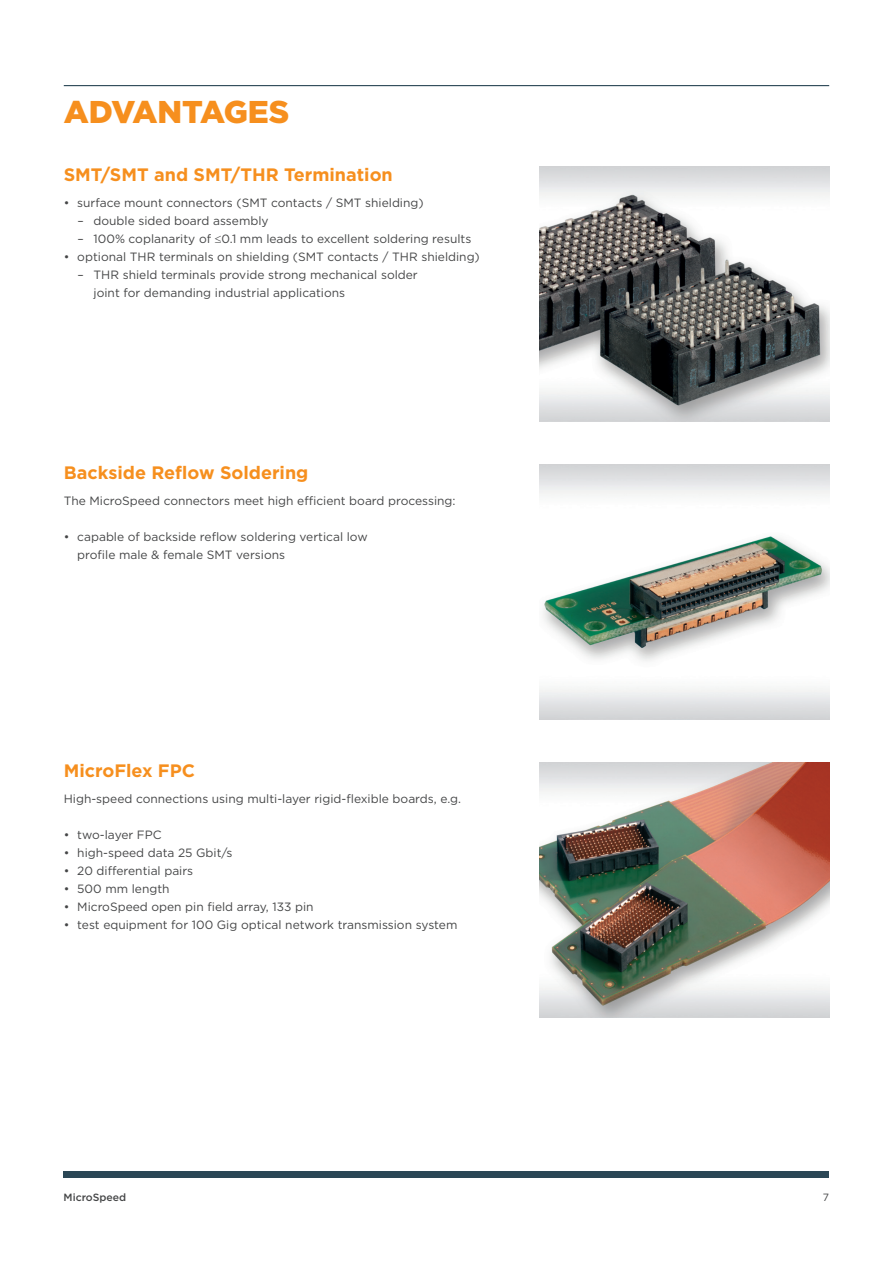
<style>
.page{position:relative;width:893px;height:1263px;background:#fff}
.page>*{position:absolute;margin:0;border:0;box-sizing:border-box;transform-origin:0 0}
.B_Body_Headline_2_Li{font:900 31.5px "Gotham";color:#f68f1e}
.B_Body_Copy_Subhead{font:700 18px "Gotham";color:#f68f1e}
.B_Body_Bullet{font:12px/18px "Gotham";color:#454647}
.t1{font:500 10.5px "Gotham";color:#454647}
.t2{font:10.5px "Gotham";color:#454647}
</style>
<div class="page">
<div style="left:64px;top:1172px;width:765px;height:6px;background:#2b4756"></div>
<hr style="left:64px;top:85px;width:765px;height:1px;background:#2b4756">
<img style="left:539px;top:166px;width:290px;height:255px">
<img style="left:539px;top:464px;width:290px;height:255px">
<img style="left:539px;top:762px;width:290px;height:255px">
<p class="B_Body_Headline_2_Li" style="left:64px;top:90px;width:227px">ADVANTAGES</p>
<p class="B_Body_Copy_Subhead" style="left:64px;top:162px;width:331px">SMT/SMT and SMT/THR Termination</p>
<p class="B_Body_Bullet" style="left:64px;top:194px;width:361px">• surface mount connectors (SMT contacts / SMT shielding)</p>
<p class="B_Body_Bullet" style="left:78px;top:212px;width:193px">– double sided board assembly</p>
<p class="B_Body_Bullet" style="left:78px;top:230px;width:395px">– 100% coplanarity of ≤0.1 mm leads to excellent soldering results</p>
<p class="B_Body_Bullet" style="left:64px;top:248px;width:418px">• optional THR terminals on shielding (SMT contacts / THR shielding)</p>
<p class="B_Body_Bullet" style="left:94px;top:266px;width:326px;text-indent:-16px">– THR shield terminals provide strong mechanical solder joint for demanding industrial applications</p>
<p class="B_Body_Copy_Subhead" style="left:64px;top:460px;width:246px">Backside Reflow Soldering</p>
<p class="B_Body_Bullet" style="left:64px;top:492px;width:393px">The MicroSpeed connectors meet high efficient board processing:</p>
<p class="B_Body_Bullet" style="left:77px;top:528px;width:292px;text-indent:-14px">• capable of backside reflow soldering vertical low profile male &amp; female SMT versions</p>
<p class="B_Body_Copy_Subhead" style="left:64px;top:758px;width:133px">MicroFlex FPC</p>
<p class="B_Body_Bullet" style="left:64px;top:790px;width:399px">High-speed connections using multi-layer rigid-flexible boards, e.g.</p>
<p class="B_Body_Bullet" style="left:64px;top:826px;width:99px">• two-layer FPC</p>
<p class="B_Body_Bullet" style="left:64px;top:844px;width:170px">• high-speed data 25 Gbit/s</p>
<p class="B_Body_Bullet" style="left:64px;top:862px;width:131px">• 20 differential pairs</p>
<p class="B_Body_Bullet" style="left:64px;top:880px;width:107px">• 500 mm length</p>
<p class="B_Body_Bullet" style="left:64px;top:898px;width:251px">• MicroSpeed open pin field array, 133 pin</p>
<p class="B_Body_Bullet" style="left:64px;top:916px;width:395px">• test equipment for 100 Gig optical network transmission system</p>
<p class="t1" style="left:64px;top:1190px;width:64px">MicroSpeed</p>
<p class="t2" style="left:823px;top:1190px;width:8px">7</p>
</div>
